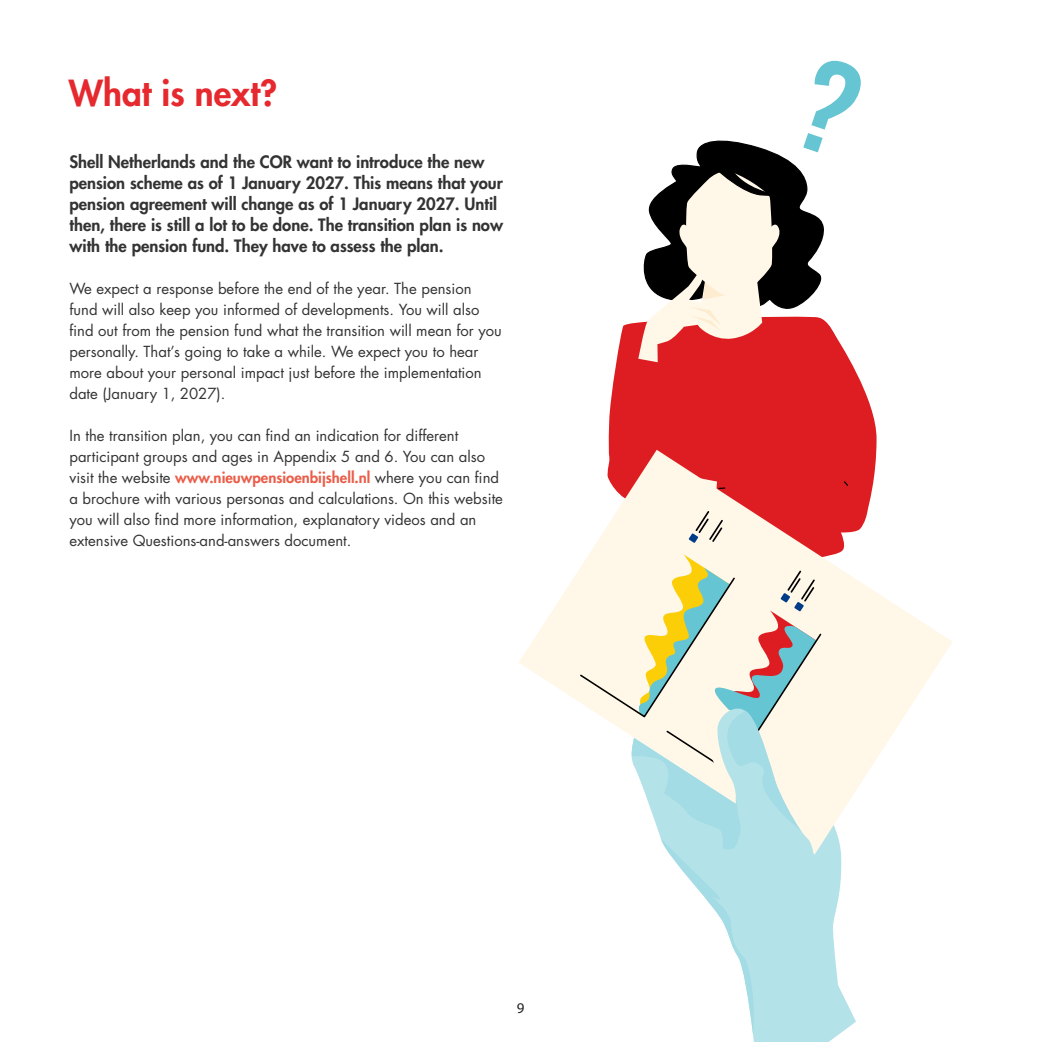
<style>
.page{position:relative;width:1042px;height:1042px;background:#fff}
.page>*{position:absolute;margin:0;border:0;box-sizing:border-box;transform-origin:0 0}
.Basisalinea{font:800 35px "Futura Std";color:#e5292e}
.Basisalinea-2{font:800 16.62px/21px "Futura Std";color:#333}
.Basisalinea-3{font:14.88px/21px "Futura Std";color:#333}
.t1{font:14.88px "Myriad Pro";color:#231f20}
.s1{font-weight:800;color:#ea5e4a}
</style>
<div class="page">
<svg style="left:519px;top:450px;width:433px;height:309px"></svg>
<svg style="left:753px;top:1035px;width:85px;height:7px"></svg>
<svg style="left:568px;top:60px;width:308px;height:975px"></svg>
<p class="Basisalinea" style="left:69px;top:71px;width:210px">What is next?</p>
<p class="Basisalinea-2" style="left:69px;top:151px;width:435px">Shell Netherlands and the COR want to introduce the new pension scheme as of 1 January 2027. This means that your pension agreement will change as of 1 January 2027. Until then, there is still a lot to be done. The transition plan is now with the pension fund. They have to assess the plan.</p>
<p class="Basisalinea-3" style="left:69px;top:278px;width:434px">We expect a response before the end of the year. The pension fund will also keep you informed of developments. You will also find out from the pension fund what the transition will mean for you personally. That’s going to take a while. We expect you to hear more about your personal impact just before the implementation date (January 1, 2027).</p>
<p class="Basisalinea-3" style="left:69px;top:425px;width:435px">In the transition plan, you can find an indication for different participant groups and ages in Appendix 5 and 6. You can also visit the website <span class="s1">www.nieuwpensioenbijshell.nl</span> where you can find a brochure with various personas and calculations. On this website you will also find more information, explanatory videos and an extensive Questions-and-answers document.</p>
<p class="t1" style="left:517px;top:998px;width:9px">9</p>
</div>
